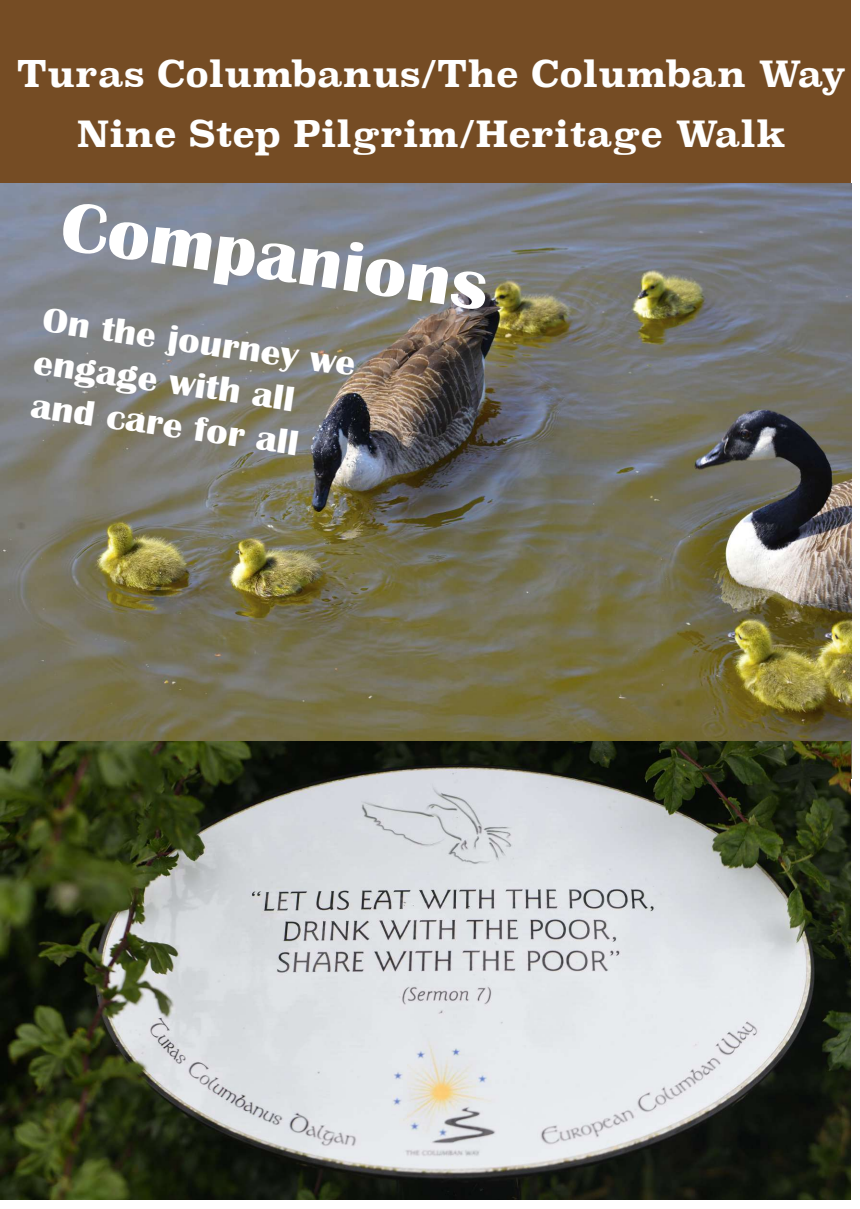
<style>
.page{position:relative;width:860px;height:1209px;background:#fff}
.page>*{position:absolute;margin:0;border:0;box-sizing:border-box;transform-origin:0 0}
.t1{font:700 72px "Britannic";color:#fff;scale:1.1 1}
.t2{font:700 36px/60.5px "Superclarendon";color:#fff;text-align:center}
.t3{font:700 36px/43.2px "Britannic";color:#fff;scale:1.1 1}
</style>
<div class="page">
<div style="left:0;top:0;width:851px;height:183px;background:#754c24"></div>
<img style="left:0;top:183px;width:851px;height:559px">
<img style="left:0;top:742px;width:851px;height:458px">
<p class="t2" style="left:17px;top:43px;width:831px">Turas Columbanus/The Columban Way<br>Nine Step Pilgrim/Heritage Walk</p>
<h1 class="t1" style="left:66px;top:190px;width:394px;rotate:8deg">Companions</h1>
<p class="t3" style="left:43px;top:298px;width:291px;rotate:8deg">On the journey we engage with all and care for all</p>
</div>
